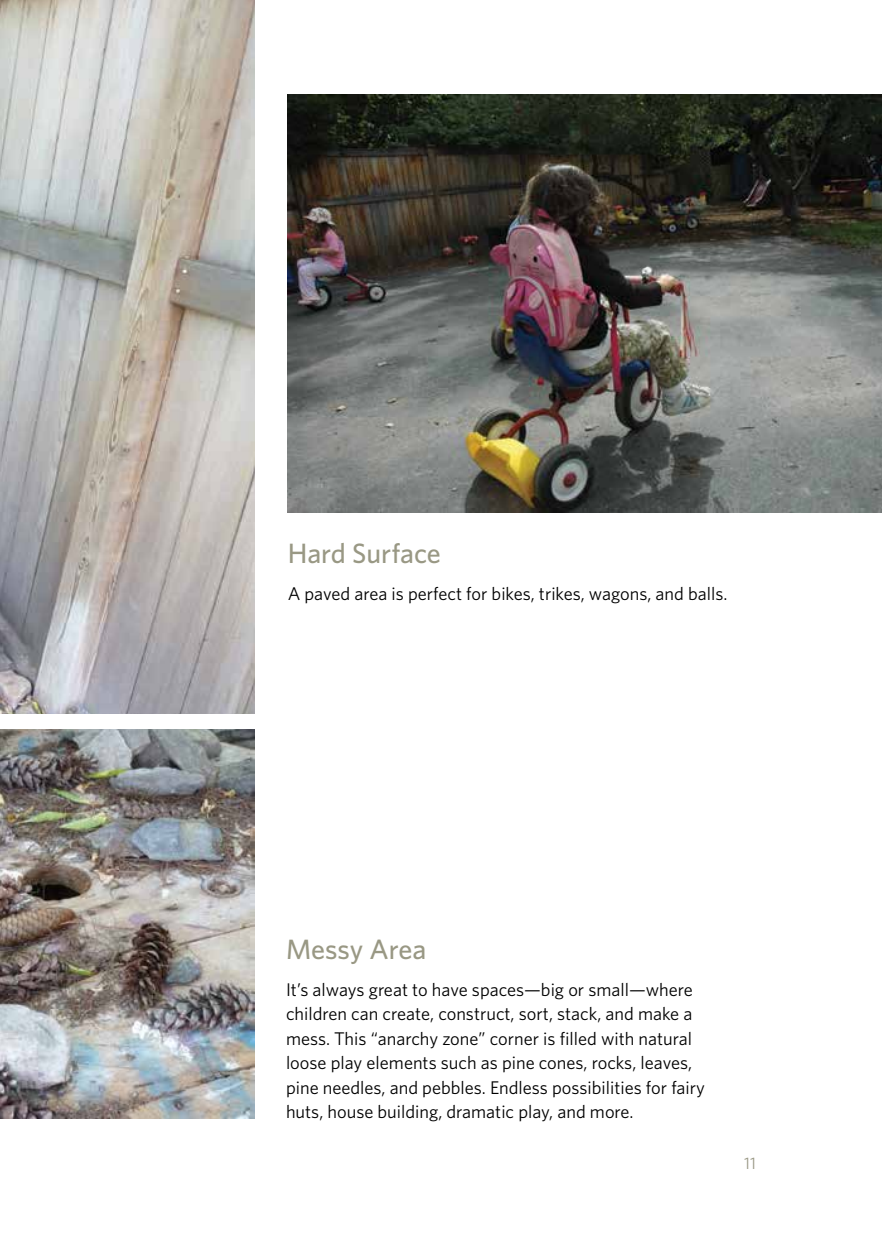
<style>
.page{position:relative;width:882px;height:1260px;background:#fff}
.page>*{position:absolute;margin:0;border:0;box-sizing:border-box;transform-origin:0 0}
.t1{font:500 28px "Whitney";letter-spacing:-.005em;color:#999884}
.t2{font:18.38px/24.5px "Whitney";color:#000}
.t3{font:16.62px "Whitney";color:#999884}
</style>
<div class="page">
<img style="left:0;top:0;width:255px;height:714px">
<img style="left:0;top:730px;width:255px;height:388px">
<img style="left:288px;top:94px;width:594px;height:419px">
<h1 class="t1" style="left:288px;top:537px;width:155px">Hard Surface</h1>
<p class="t2" style="left:288px;top:581px;width:441px">A paved area is perfect for bikes, trikes, wagons, and balls.</p>
<h1 class="t1" style="left:286px;top:932px;width:142px">Messy Area</h1>
<p class="t2" style="left:286px;top:977px;width:420px">It’s always great to have spaces—big or small—where children can create, construct, sort, stack, and make a mess. This “anarchy zone” corner is filled with natural loose play elements such as pine cones, rocks, leaves, pine needles, and pebbles. Endless possibilities for fairy huts, house building, dramatic play, and more.</p>
<p class="t3" style="left:744px;top:1153px;width:13px">11</p>
</div>
